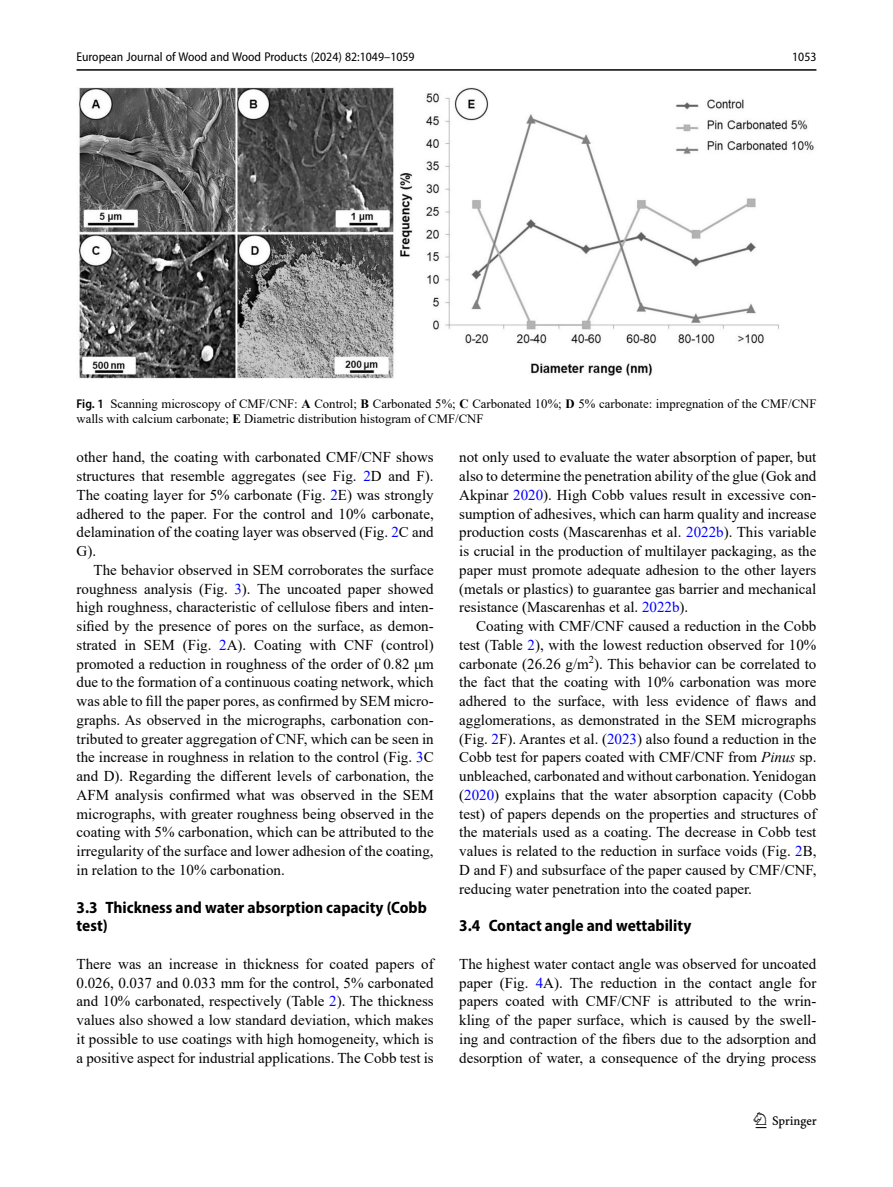
<style>
.page{position:relative;width:893px;height:1187px;background:#fff}
.page>*{position:absolute;margin:0;border:0;box-sizing:border-box;transform-origin:0 0}
.t1{font:22.5px "Springnew";color:#000}
.Head_2{font:700 semi-condensed 16.5px/18.8px "Myriad Pro";color:#000}
.Body_Text_Indent{font:15px/18.8px "Times New Roman";color:#000;text-align:justify}
.Body_Text{font:15px/18.8px "Times New Roman";color:#000;text-align:justify}
.Figure_Caption{font:12.75px/15px "Times New Roman";color:#000}
.t2{font:semi-condensed 12.75px "Myriad Pro";color:#000}
.s1{font-family:"Myriad Pro";font-weight:600;font-stretch:semi-condensed}
.s2{font-weight:700}
.s3{color:#00f}
.s4{font-style:italic}
</style>
<div class="page">
<hr style="left:77px;top:69px;width:739px;height:2px;background:#000">
<img style="left:79px;top:87px;width:735px;height:292px">
<p class="t2" style="left:77px;top:49px;width:340px">European Journal of Wood and Wood Products (2024) 82:1049–1059</p>
<p class="t2" style="left:792px;top:49px;width:26px">1053</p>
<p class="Figure_Caption" style="left:77px;top:395px;width:741px"><span class="s1">Fig. 1</span> Scanning microscopy of CMF/CNF: <span class="s2">A</span> Control; <span class="s2">B</span> Carbonated 5%; <span class="s2">C</span> Carbonated 10%; <span class="s2">D</span> 5% carbonate: impregnation of the CMF/CNF walls with calcium carbonate; <span class="s2">E</span> Diametric distribution histogram of CMF/CNF</p>
<p class="Body_Text" style="left:77px;top:447px;width:359px">other hand, the coating with carbonated CMF/CNF shows structures that resemble aggregates (see Fig. <span class="s3">2</span>D and F).<br>The coating layer for 5% carbonate (Fig. <span class="s3">2</span>E) was strongly adhered to the paper. For the control and 10% carbonate, delamination of the coating layer was observed (Fig. <span class="s3">2</span>C and G).</p>
<p class="Body_Text_Indent" style="left:77px;top:560px;width:359px;text-indent:17px">The behavior observed in SEM corroborates the surface roughness analysis (Fig. <span class="s3">3</span>). The uncoated paper showed high roughness, characteristic of cellulose fibers and inten&shy;sified by the presence of pores on the surface, as demon&shy;strated in SEM (Fig. <span class="s3">2</span>A). Coating with CNF (control) promoted a reduction in roughness of the order of 0.82 μm due to the formation of a continuous coating network, which was able to fill the paper pores, as confirmed by SEM micro&shy;graphs. As observed in the micrographs, carbonation con&shy;tributed to greater aggregation of CNF, which can be seen in the increase in roughness in relation to the control (Fig. <span class="s3">3</span>C and D). Regarding the different levels of carbonation, the AFM analysis confirmed what was observed in the SEM micrographs, with greater roughness being observed in the coating with 5% carbonation, which can be attributed to the irregularity of the surface and lower adhesion of the coating, in relation to the 10% carbonation.</p>
<p class="Head_2" style="left:77px;top:897px;width:352px">3.3 Thickness and water absorption capacity (Cobb test)</p>
<p class="Body_Text" style="left:77px;top:953px;width:359px">There was an increase in thickness for coated papers of 0.026, 0.037 and 0.033 mm for the control, 5% carbonated and 10% carbonated, respectively (Table <span class="s3">2</span>). The thickness values also showed a low standard deviation, which makes it possible to use coatings with high homogeneity, which is a positive aspect for industrial applications. The Cobb test is</p>
<p class="Body_Text" style="left:459px;top:447px;width:359px">not only used to evaluate the water absorption of paper, but also to determine the penetration ability of the glue (Gok and Akpinar <span class="s3">2020</span>). High Cobb values result in excessive con&shy;sumption of adhesives, which can harm quality and increase production costs (Mascarenhas et al. <span class="s3">2022b</span>). This variable is crucial in the production of multilayer packaging, as the paper must promote adequate adhesion to the other layers (metals or plastics) to guarantee gas barrier and mechanical resistance (Mascarenhas et al. <span class="s3">2022b</span>).</p>
<p class="Body_Text_Indent" style="left:459px;top:616px;width:359px;text-indent:17px">Coating with CMF/CNF caused a reduction in the Cobb test (Table <span class="s3">2</span>), with the lowest reduction observed for 10% carbonate (26.26 g/m<sup>2</sup>). This behavior can be correlated to the fact that the coating with 10% carbonation was more adhered to the surface, with less evidence of flaws and agglomerations, as demonstrated in the SEM micrographs (Fig. <span class="s3">2</span>F). Arantes et al. (<span class="s3">2023</span>) also found a reduction in the Cobb test for papers coated with CMF/CNF from <span class="s4">Pinus</span> sp. unbleached, carbonated and without carbonation.Yenidogan (<span class="s3">2020</span>) explains that the water absorption capacity (Cobb test) of papers depends on the properties and structures of the materials used as a coating. The decrease in Cobb test values is related to the reduction in surface voids (Fig. <span class="s3">2</span>B, D and F) and subsurface of the paper caused by CMF/CNF, reducing water penetration into the coated paper.</p>
<p class="Head_2" style="left:459px;top:915px;width:234px">3.4 Contact angle and wettability</p>
<p class="Body_Text" style="left:459px;top:953px;width:359px">The highest water contact angle was observed for uncoated paper (Fig. <span class="s3">4</span>A). The reduction in the contact angle for papers coated with CMF/CNF is attributed to the wrin&shy;kling of the paper surface, which is caused by the swell&shy;ing and contraction of the fibers due to the adsorption and desorption of water, a consequence of the drying process</p>
<h1 class="t1" style="left:756px;top:1107px;width:63px">1 3</h1>
</div>
